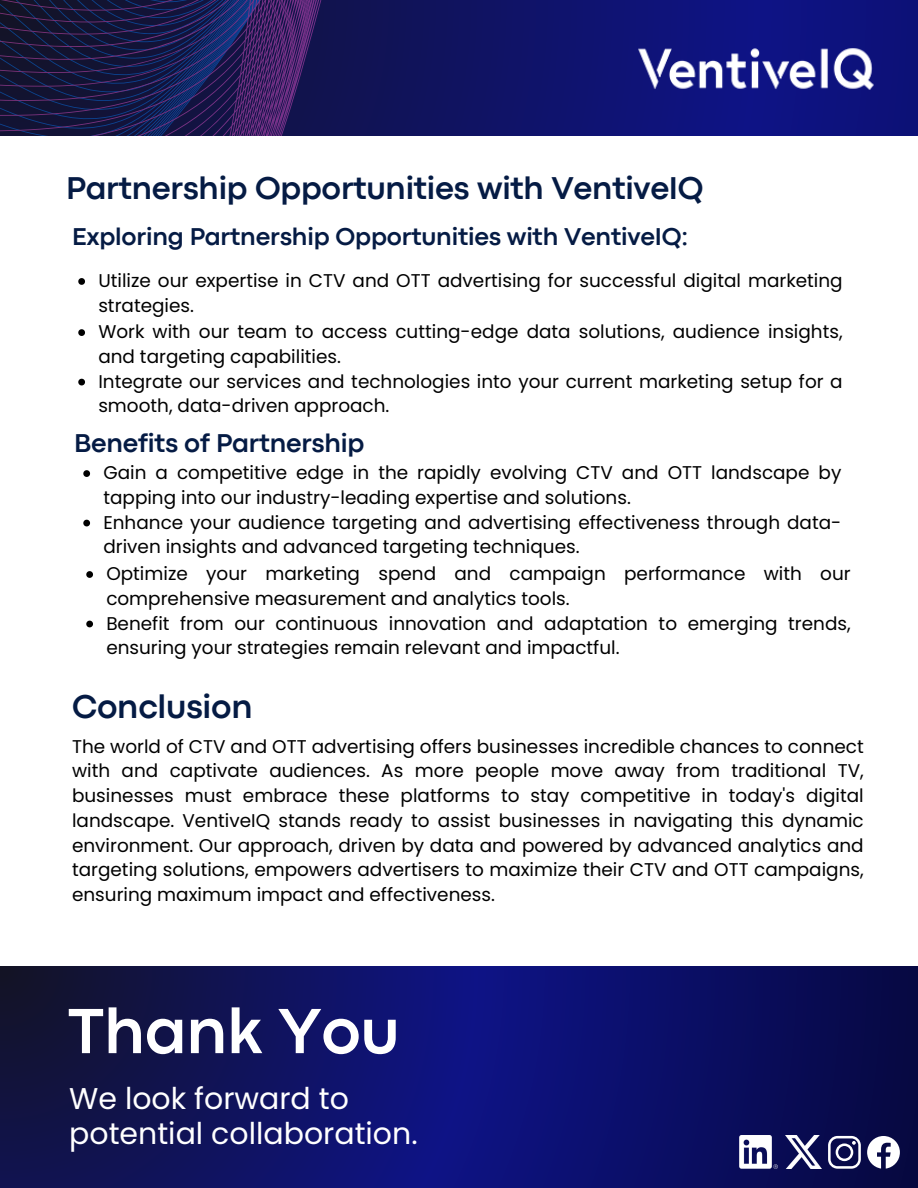
<style>
.page{position:relative;width:918px;height:1188px;background:#fff}
.page>*{position:absolute;margin:0;border:0;box-sizing:border-box;transform-origin:0 0}
.t1{font:700 66.6px "Codec Pro";letter-spacing:-.01em;color:#fff}
.t2{font:700 34.35px "Codec Pro";letter-spacing:-.01em;color:#051b44}
.t3{font:700 32.85px "Codec Pro";letter-spacing:-.01em;color:#051b44}
.t4{font:30px/34.8px "Poppins";color:#fff}
.t5{font:700 26.85px "Codec Pro";letter-spacing:-.01em;color:#051b44}
.t6{font:700 25.35px "Codec Pro";letter-spacing:-.01em;color:#051b44}
.t7{font:18.45px/24.8px "Poppins";color:#000}
</style>
<div class="page">
<svg style="left:524px;top:0;width:394px;height:136px;background:#0e1278"></svg>
<svg style="left:0;top:0;width:524px;height:136px;background:#1b1853"></svg>
<img style="left:628px;top:46px;width:256px;height:46px">
<svg style="left:0;top:967px;width:918px;height:221px;background:#0d105f"></svg>
<svg style="left:828px;top:1136px;width:33px;height:33px"></svg>
<svg style="left:867px;top:1136px;width:33px;height:33px"></svg>
<img style="left:785px;top:1136px;width:36px;height:33px">
<img style="left:740px;top:1136px;width:38px;height:33px">
<svg style="left:78px;top:278px;width:7px;height:7px"></svg>
<svg style="left:78px;top:329px;width:7px;height:7px"></svg>
<svg style="left:78px;top:379px;width:7px;height:6px"></svg>
<svg style="left:83px;top:470px;width:7px;height:7px"></svg>
<svg style="left:83px;top:520px;width:7px;height:6px"></svg>
<svg style="left:86px;top:571px;width:7px;height:7px"></svg>
<svg style="left:86px;top:621px;width:7px;height:6px"></svg>
<p class="t3" style="left:66px;top:177px;width:639px">Partnership Opportunities with VentiveIQ</p>
<h4 class="t6" style="left:72px;top:228px;width:618px">Exploring Partnership Opportunities with VentiveIQ:</h4>
<p class="t7" style="left:98px;top:268px;width:746px">Utilize our expertise in CTV and OTT advertising for successful digital marketing strategies.</p>
<p class="t7" style="left:98px;top:319px;width:746px">Work with our team to access cutting-edge data solutions, audience insights, and targeting capabilities.</p>
<h4 class="t7" style="left:98px;top:369px;width:746px">Integrate our services and technologies into your current marketing setup for a smooth, data-driven approach.</h4>
<p class="t5" style="left:74px;top:434px;width:292px">Benefits of Partnership</p>
<p class="t7" style="left:103px;top:460px;width:740px">Gain a competitive edge in the rapidly evolving CTV and OTT landscape by tapping into our industry-leading expertise and solutions.</p>
<p class="t7" style="left:103px;top:510px;width:739px">Enhance your audience targeting and advertising effectiveness through data&shy;driven insights and advanced targeting techniques.</p>
<h2 class="t7" style="left:106px;top:561px;width:746px">Optimize your marketing spend and campaign performance with our comprehensive measurement and analytics tools.</h2>
<p class="t7" style="left:106px;top:611px;width:746px">Benefit from our continuous innovation and adaptation to emerging trends, ensuring your strategies remain relevant and impactful.</p>
<h1 class="t2" style="left:72px;top:695px;width:182px">Conclusion</h1>
<p class="t7" style="left:72px;top:734px;width:793px;text-align:justify">The world of CTV and OTT advertising offers businesses incredible chances to connect with and captivate audiences. As more people move away from traditional TV, businesses must embrace these platforms to stay competitive in today's digital landscape. VentiveIQ stands ready to assist businesses in navigating this dynamic environment. Our approach, driven by data and powered by advanced analytics and targeting solutions, empowers advertisers to maximize their CTV and OTT campaigns, ensuring maximum impact and effectiveness.</p>
<h3 class="t1" style="left:67px;top:1007px;width:334px">Thank You</h3>
<p class="t4" style="left:69px;top:1081px;width:350px">We look forward to potential collaboration.</p>
</div>
